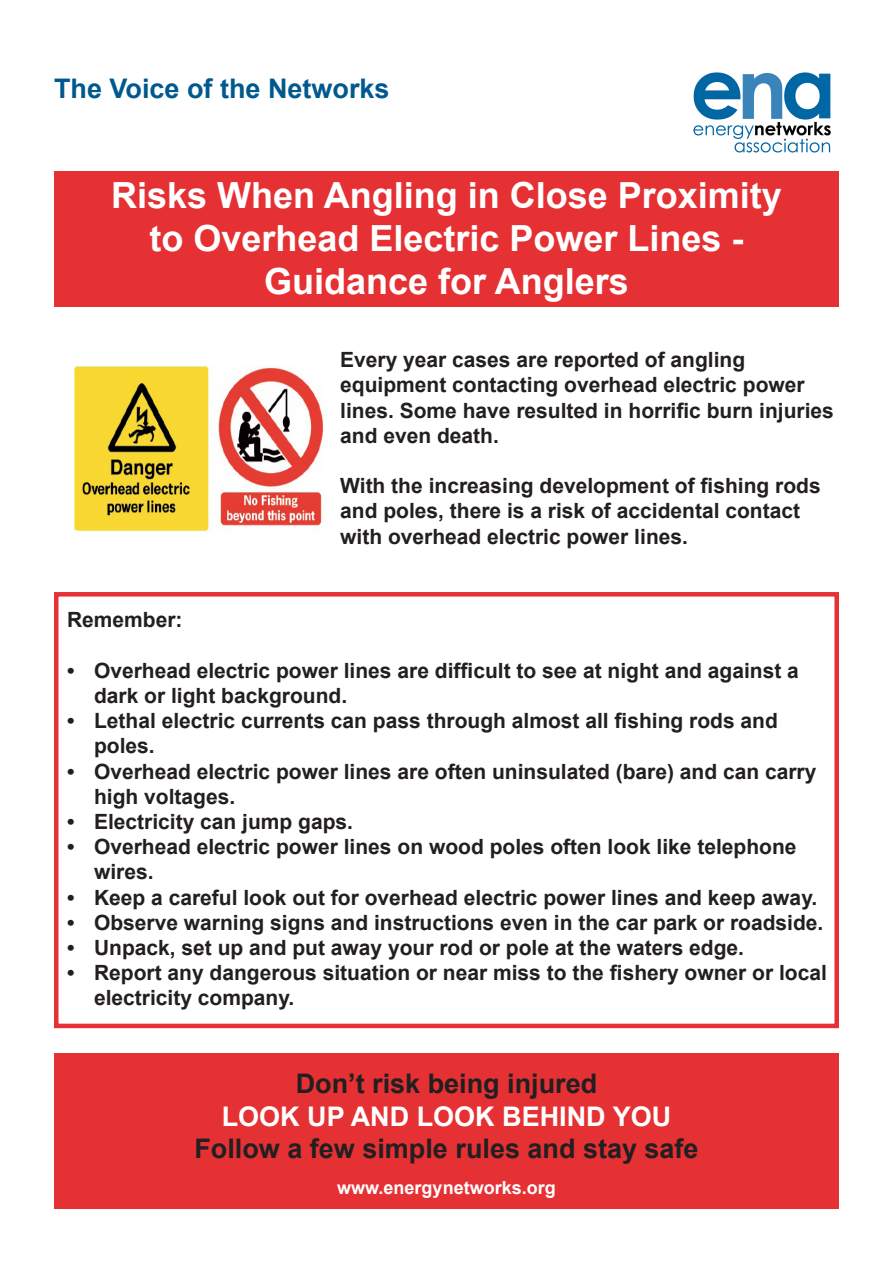
<style>
.page{position:relative;width:893px;height:1263px;background:#fff}
.page>*{position:absolute;margin:0;border:0;box-sizing:border-box;transform-origin:0 0}
.t1{font:700 36px "Arial";color:#fff}
.t2{font:700 27px "Arial";color:#231f20}
.t3{font:700 27px "Arial";color:#fff}
.t4{font:700 27px "Arial";color:#00598e}
.t5{font:700 21px/25.2px "Arial";color:#231f20}
.t6{font:700 18px "Arial";color:#fff}
</style>
<div class="page">
<div style="left:54px;top:171px;width:785px;height:135px;background:#e53134"></div>
<img style="left:693px;top:72px;width:138px;height:81px">
<img style="left:74px;top:366px;width:250px;height:166px">
<div style="left:54px;top:1053px;width:785px;height:156px;background:#e53134"></div>
<div style="left:54px;top:592px;width:785px;height:436px;border:4px solid #e53134"></div>
<p class="t4" style="left:54px;top:70px;width:337px">The Voice of the Networks</p>
<p class="t1" style="left:111px;top:171px;width:672px">Risks When Angling in Close Proximity</p>
<p class="t1" style="left:149px;top:214px;width:596px">to Overhead Electric Power Lines -</p>
<p class="t1" style="left:264px;top:258px;width:366px">Guidance for Anglers</p>
<p class="t5" style="left:340px;top:348px;width:495px">Every year cases are reported of angling equipment contacting overhead electric power lines. Some have resulted in horrific burn injuries and even death.</p>
<p class="t5" style="left:340px;top:474px;width:482px">With the increasing development of fishing rods and poles, there is a risk of accidental contact with overhead electric power lines.</p>
<p class="t5" style="left:67px;top:608px;width:117px">Remember:</p>
<p class="t5" style="left:94px;top:658px;width:706px;text-indent:-27px">• Overhead electric power lines are difficult to see at night and against a dark or light background.</p>
<p class="t5" style="left:94px;top:709px;width:685px;text-indent:-27px">• Lethal electric currents can pass through almost all fishing rods and poles.</p>
<p class="t5" style="left:94px;top:759px;width:724px;text-indent:-27px">• Overhead electric power lines are often uninsulated (bare) and can carry high voltages.</p>
<p class="t5" style="left:67px;top:810px;width:288px">• Electricity can jump gaps.</p>
<p class="t5" style="left:94px;top:835px;width:704px;text-indent:-27px">• Overhead electric power lines on wood poles often look like telephone wires.</p>
<p class="t5" style="left:67px;top:885px;width:752px">• Keep a careful look out for overhead electric power lines and keep away.</p>
<p class="t5" style="left:67px;top:910px;width:758px">• Observe warning signs and instructions even in the car park or roadside.</p>
<p class="t5" style="left:67px;top:936px;width:679px">• Unpack, set up and put away your rod or pole at the waters edge.</p>
<p class="t5" style="left:94px;top:961px;width:734px;text-indent:-27px">• Report any dangerous situation or near miss to the fishery owner or local electricity company.</p>
<p class="t2" style="left:296px;top:1066px;width:303px">Don’t risk being injured</p>
<p class="t3" style="left:222px;top:1098px;width:451px">LOOK UP AND LOOK BEHIND YOU</p>
<p class="t2" style="left:194px;top:1131px;width:506px">Follow a few simple rules and stay safe</p>
<p class="t6" style="left:337px;top:1176px;width:220px">www.energynetworks.org</p>
</div>
